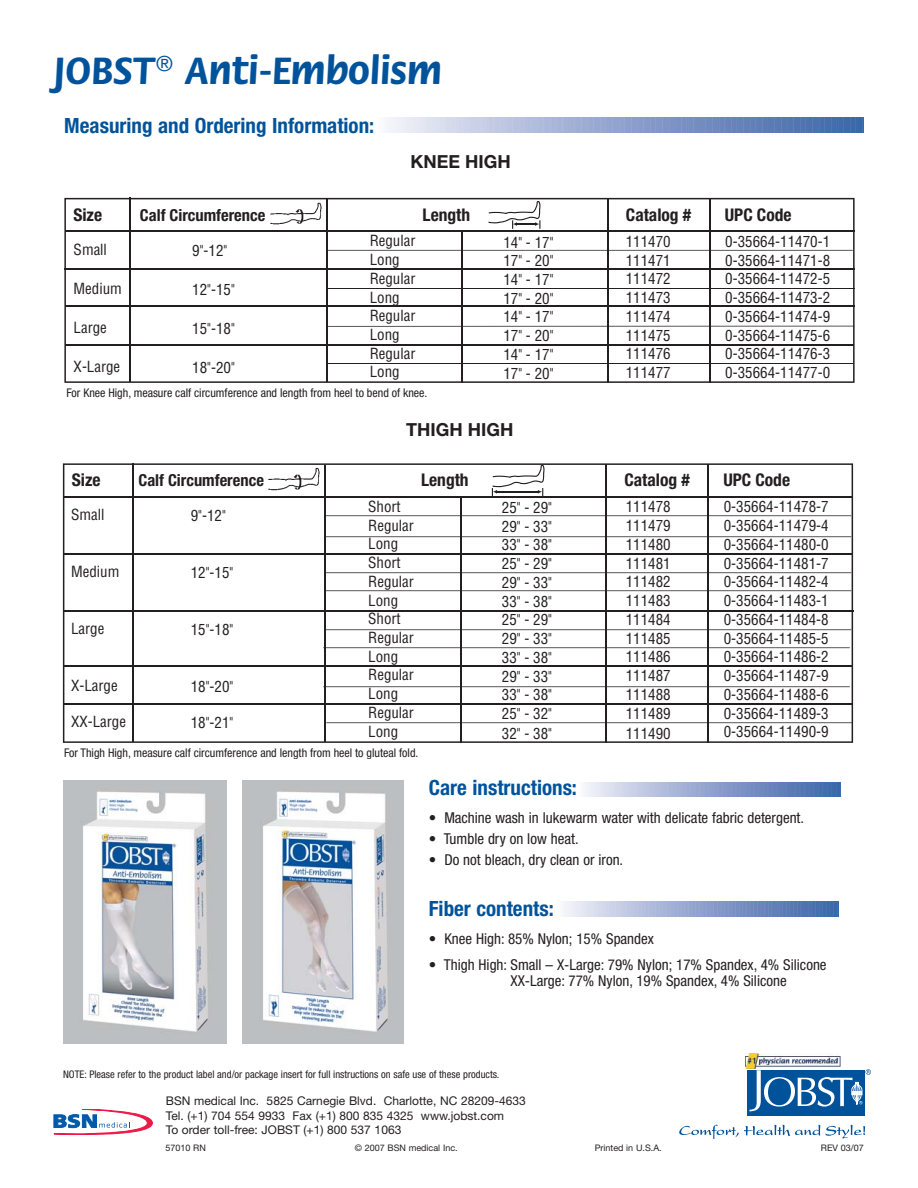
<style>
.page{position:relative;width:918px;height:1188px;background:#fff}
.page>*{position:absolute;margin:0;border:0;box-sizing:border-box;transform-origin:0 0}
.t1{font:700 40.5px "Flora";color:#00539b}
.t2{font:700 condensed 21px "Helvetica Neue";color:#00539b}
.t3{font:700 18px "Helvetica Neue";color:#231f20}
.t4{font:700 condensed 17.55px "Helvetica Neue";color:#231f20}
.t5{font:700 condensed 16.5px "Helvetica Neue";color:#231f20}
.t6{font:condensed 15px/18.8px "Helvetica";color:#231f20;text-align:justify}
.t7{font:condensed 15px/16.5px "Helvetica Neue";color:#231f20}
.t8{font:12px/14.4px "Helvetica Neue";color:#231f20}
.t9{font:condensed 12px "Helvetica Neue";color:#231f20}
.t10{font:condensed 10.5px "Helvetica Neue";color:#231f20}
.t11{font:9px "Helvetica Neue";color:#231f20}
</style>
<div class="page">
<div style="left:747px;top:1070px;width:118px;height:46px;background:#00529b"></div>
<svg style="left:679px;top:1125px;width:186px;height:14px"></svg>
<svg style="left:749px;top:1069px;width:122px;height:42px"></svg>
<svg style="left:54px;top:1109px;width:99px;height:26px"></svg>
<svg style="left:64px;top:198px;width:791px;height:185px"></svg>
<hr style="left:327px;top:363px;width:527px;height:1px;background:#231f20">
<hr style="left:327px;top:326px;width:527px;height:1px;background:#231f20">
<hr style="left:65px;top:345px;width:789px;height:1px;background:#231f20">
<hr style="left:326px;top:288px;width:529px;height:1px;background:#231f20">
<hr style="left:64px;top:268px;width:791px;height:2px;background:#231f20">
<hr style="left:326px;top:250px;width:527px;height:1px;background:#231f20">
<hr style="left:65px;top:231px;width:790px;height:1px;background:#231f20">
<hr style="left:326px;top:200px;width:1px;height:182px;background:#231f20">
<hr style="left:461px;top:231px;width:2px;height:152px;background:#231f20">
<hr style="left:607px;top:199px;width:2px;height:184px;background:#231f20">
<hr style="left:709px;top:199px;width:2px;height:184px;background:#231f20">
<hr style="left:130px;top:198px;width:1px;height:184px;background:#231f20">
<img style="left:268px;top:201px;width:54px;height:27px">
<svg style="left:488px;top:201px;width:52px;height:28px"></svg>
<hr style="left:65px;top:305px;width:790px;height:2px;background:#231f20">
<svg style="left:63px;top:463px;width:790px;height:280px"></svg>
<hr style="left:64px;top:665px;width:788px;height:2px;background:#231f20">
<hr style="left:64px;top:703px;width:788px;height:2px;background:#231f20">
<hr style="left:64px;top:610px;width:790px;height:2px;background:#231f20">
<hr style="left:64px;top:553px;width:789px;height:2px;background:#231f20">
<hr style="left:325px;top:515px;width:526px;height:1px;background:#231f20">
<hr style="left:325px;top:536px;width:526px;height:1px;background:#231f20">
<hr style="left:325px;top:572px;width:526px;height:1px;background:#231f20">
<hr style="left:325px;top:590px;width:526px;height:1px;background:#231f20">
<hr style="left:325px;top:629px;width:526px;height:1px;background:#231f20">
<hr style="left:323px;top:647px;width:527px;height:1px;background:#231f20">
<hr style="left:323px;top:686px;width:527px;height:1px;background:#231f20">
<hr style="left:326px;top:722px;width:527px;height:1px;background:#231f20">
<hr style="left:64px;top:496px;width:789px;height:2px;background:#231f20">
<hr style="left:324px;top:465px;width:2px;height:277px;background:#231f20">
<hr style="left:460px;top:497px;width:1px;height:246px;background:#231f20">
<hr style="left:606px;top:464px;width:1px;height:279px;background:#231f20">
<hr style="left:708px;top:464px;width:1px;height:279px;background:#231f20">
<hr style="left:133px;top:463px;width:1px;height:279px;background:#231f20">
<img style="left:267px;top:467px;width:54px;height:26px">
<svg style="left:492px;top:465px;width:53px;height:31px"></svg>
<img style="left:746px;top:1054px;width:95px;height:14px">
<img style="left:63px;top:781px;width:163px;height:263px">
<img style="left:242px;top:781px;width:162px;height:263px">
<svg style="left:585px;top:782px;width:256px;height:15px;background:#91a5cd"></svg>
<svg style="left:564px;top:902px;width:275px;height:14px;background:#92a5ce"></svg>
<svg style="left:388px;top:118px;width:476px;height:14px;background:#91a5ce"></svg>
<h1 class="t1" style="left:54px;top:54px;width:389px">JOBST<sup>®</sup> Anti-Embolism</h1>
<h2 class="t2" style="left:64px;top:118px;width:311px">Measuring and Ordering Information:</h2>
<p class="t3" style="left:411px;top:155px;width:102px">KNEE HIGH</p>
<p class="t4" style="left:73px;top:208px;width:30px">Size</p>
<p class="t5" style="left:140px;top:209px;width:127px">Calf Circumference</p>
<p class="t4" style="left:423px;top:208px;width:49px">Length</p>
<p class="t4" style="left:626px;top:208px;width:67px">Catalog #</p>
<p class="t4" style="left:725px;top:208px;width:68px">UPC Code</p>
<p class="t6" style="left:370px;top:233px;width:47px;text-align:left">Regular<br>Long<br>Regular<br>Long<br>Regular<br>Long<br>Regular<br>Long</p>
<p class="t6" style="left:503px;top:234px;width:51px">14" - 17" 17" - 20" 14" - 17" 17" - 20" 14" - 17" 17" - 20" 14" - 17" 17" - 20"</p>
<p class="t6" style="left:626px;top:233px;width:46px">111470<br>111471<br>111472<br>111473<br>111474<br>111475<br>111476<br>111477</p>
<p class="t6" style="left:725px;top:233px;width:106px">0-35664-11470-1<br>0-35664-11471-8<br>0-35664-11472-5<br>0-35664-11473-2<br>0-35664-11474-9<br>0-35664-11475-6<br>0-35664-11476-3<br>0-35664-11477-0</p>
<p class="t6" style="left:74px;top:241px;width:35px">Small</p>
<p class="t6" style="left:74px;top:280px;width:50px">Medium</p>
<p class="t6" style="left:74px;top:319px;width:35px">Large</p>
<p class="t6" style="left:74px;top:358px;width:48px">X-Large</p>
<p class="t6" style="left:192px;top:242px;width:36px">9"-12"</p>
<p class="t6" style="left:192px;top:281px;width:44px">12"-15"</p>
<p class="t6" style="left:192px;top:320px;width:44px">15"-18"</p>
<p class="t6" style="left:192px;top:359px;width:44px">18"-20"</p>
<p class="t9" style="left:66px;top:388px;width:363px">For Knee High, measure calf circumference and length from heel to bend of knee.</p>
<p class="t3" style="left:406px;top:423px;width:109px">THIGH HIGH</p>
<p class="t4" style="left:72px;top:474px;width:30px">Size</p>
<p class="t5" style="left:138px;top:475px;width:127px">Calf Circumference</p>
<p class="t4" style="left:421px;top:474px;width:49px">Length</p>
<p class="t4" style="left:624px;top:474px;width:67px">Catalog #</p>
<p class="t4" style="left:723px;top:474px;width:68px">UPC Code</p>
<p class="t6" style="left:368px;top:498px;width:47px;text-align:left">Short<br>Regular<br>Long<br>Short<br>Regular<br>Long<br>Short<br>Regular<br>Long<br>Regular<br>Long<br>Regular<br>Long</p>
<p class="t6" style="left:626px;top:499px;width:46px">111478<br>111479<br>111480<br>111481<br>111482<br>111483<br>111484<br>111485<br>111486<br>111487<br>111488<br>111489</p>
<p class="t6" style="left:626px;top:725px;width:46px">111490</p>
<p class="t6" style="left:724px;top:499px;width:106px">0-35664-11478-7<br>0-35664-11479-4<br>0-35664-11480-0<br>0-35664-11481-7<br>0-35664-11482-4<br>0-35664-11483-1<br>0-35664-11484-8<br>0-35664-11485-5<br>0-35664-11486-2<br>0-35664-11487-9<br>0-35664-11488-6<br>0-35664-11489-3<br>0-35664-11490-9</p>
<p class="t6" style="left:502px;top:499px;width:51px">25" - 29" 29" - 33" 33" - 38" 25" - 29" 29" - 33" 33" - 38" 25" - 29" 29" - 33" 33" - 38" 29" - 33" 33" - 38" 25" - 32"</p>
<p class="t6" style="left:502px;top:726px;width:51px">32" - 38"</p>
<p class="t6" style="left:71px;top:507px;width:35px">Small</p>
<p class="t6" style="left:191px;top:508px;width:36px">9"-12"</p>
<p class="t6" style="left:71px;top:564px;width:50px">Medium</p>
<p class="t6" style="left:191px;top:565px;width:44px">12"-15"</p>
<p class="t6" style="left:71px;top:621px;width:35px">Large</p>
<p class="t6" style="left:191px;top:622px;width:44px">15"-18"</p>
<p class="t6" style="left:71px;top:678px;width:48px">X-Large</p>
<p class="t6" style="left:71px;top:714px;width:56px">XX-Large</p>
<p class="t6" style="left:191px;top:679px;width:44px">18"-20"</p>
<p class="t6" style="left:191px;top:715px;width:44px">18"-21"</p>
<p class="t9" style="left:64px;top:749px;width:356px">For Thigh High, measure calf circumference and length from heel to gluteal fold.</p>
<h2 class="t2" style="left:429px;top:780px;width:150px">Care instructions:</h2>
<p class="t7" style="left:429px;top:811px;width:377px">• Machine wash in lukewarm water with delicate fabric detergent.</p>
<p class="t7" style="left:429px;top:832px;width:151px">• Tumble dry on low heat.</p>
<p class="t7" style="left:429px;top:853px;width:196px">• Do not bleach, dry clean or iron.</p>
<h2 class="t2" style="left:429px;top:901px;width:126px">Fiber contents:</h2>
<p class="t7" style="left:429px;top:932px;width:226px">• Knee High: 85% Nylon; 15% Spandex</p>
<p class="t7" style="left:511px;top:957px;width:318px;text-indent:-82px">• Thigh High: Small – X-Large: 79% Nylon; 17% Spandex, 4% Silicone<br>XX-Large: 77% Nylon, 19% Spandex, 4% Silicone</p>
<p class="t10" style="left:63px;top:1070px;width:438px">NOTE: Please refer to the product label and/or package insert for full instructions on safe use of these products.</p>
<p class="t8" style="left:166px;top:1095px;width:362px">BSN medical Inc. 5825 Carnegie Blvd. Charlotte, NC 28209-4633<br>Tel. (+1) 704 554 9933 Fax (+1) 800 835 4325 www.jobst.com<br>To order toll-free: JOBST (+1) 800 537 1063</p>
<p class="t11" style="left:165px;top:1144px;width:42px">57010 RN</p>
<p class="t11" style="left:355px;top:1144px;width:104px">© 2007 BSN medical Inc.</p>
<p class="t11" style="left:595px;top:1144px;width:68px">Printed in U.S.A.</p>
<p class="t11" style="left:821px;top:1144px;width:44px">REV 03/07</p>
</div>
